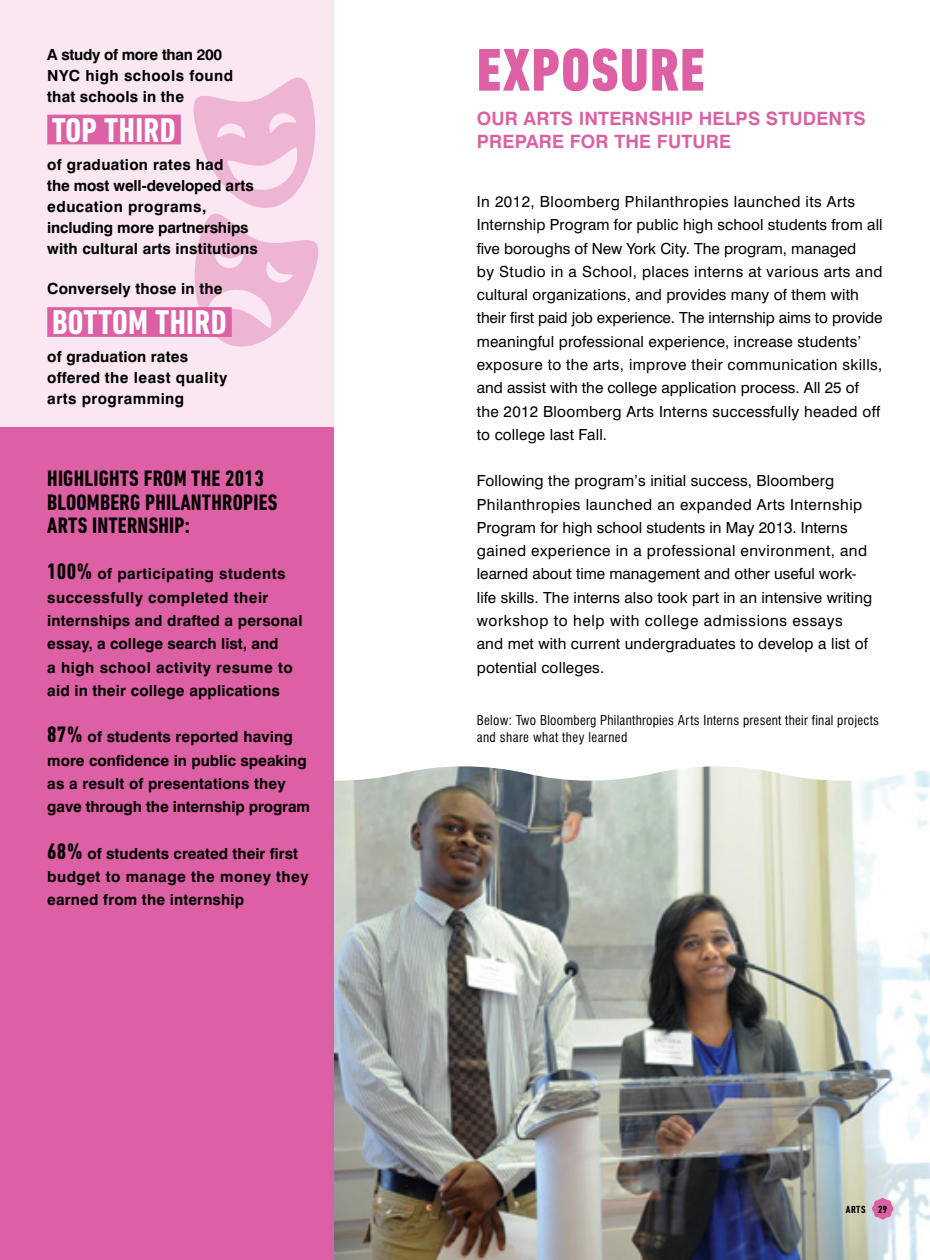
<style>
.page{position:relative;width:930px;height:1260px;background:#fff}
.page>*{position:absolute;margin:0;border:0;box-sizing:border-box;transform-origin:0 0}
.t1{font:800 condensed 61.25px "DIN Next LT Pro";letter-spacing:.02em;color:#dc60a3}
.t2{font:700 condensed 35px "DIN Next LT Pro";letter-spacing:.01em;color:#fff}
.t3{font:700 condensed 22.75px/23.3px "DIN Next LT Pro";letter-spacing:.01em;color:#000}
.t4{font:700 18.38px "Swiss 721 BT";letter-spacing:.01em;color:#dc60a3}
.t5{font:15.4px/23.3px "Swiss 721 BT";letter-spacing:.01em;color:#000}
.t6{font:700 15.4px/23.3px "Swiss 721 BT";letter-spacing:.01em;color:#000}
.t7{font:700 15.4px/21px "Swiss 721 BT";letter-spacing:.03em;color:#000}
.t8{font:condensed 13.12px/16.6px "Swiss 721 BT";letter-spacing:.02em;color:#000}
.t9{font:700 condensed 10.5px "DIN Next LT Pro";color:#000}
.s1{font-family:"DIN Next LT Pro";font-stretch:condensed;font-size:22.75px}
</style>
<div class="page">
<img style="left:333px;top:766px;width:596px;height:494px">
<div style="left:0;top:0;width:333px;height:548px;background:#fae7f1"></div>
<div style="left:0;top:428px;width:333px;height:832px;background:#dc60a3"></div>
<svg style="left:193px;top:77px;width:126px;height:270px"></svg>
<div style="left:47px;top:115px;width:134px;height:29px;background:#dc60a3"></div>
<div style="left:47px;top:307px;width:185px;height:30px;background:#dc60a3"></div>
<svg style="left:871px;top:1198px;width:22px;height:21px"></svg>
<p class="t6" style="left:47px;top:43px;width:187px;line-height:21px">A study of more than 200<br>NYC high schools found that schools in the</p>
<h2 class="t2" style="left:52px;top:110px;width:125px">TOP THIRD</h2>
<p class="t6" style="left:47px;top:154px;width:212px;line-height:21px">of graduation rates had<br>the most well-developed arts education programs, including more partnerships with cultural arts institutions</p>
<p class="t6" style="left:47px;top:277px;width:177px">Conversely those in the</p>
<h2 class="t2" style="left:52px;top:303px;width:33px">BOTTOM</h2>
<h2 class="t2" style="left:155px;top:303px;width:73px">THIRD</h2>
<p class="t7" style="left:47px;top:346px;width:181px">of graduation rates offered the least quality arts programming</p>
<h3 class="t3" style="left:47px;top:467px;width:218px">HIGHLIGHTS FROM THE 2013<br>BLOOMBERG</h3>
<h3 class="t3" style="left:47px;top:490px;width:221px;text-indent:98px">PHILANTHROPIES<br>ARTS INTERNSHIP:</h3>
<p class="t6" style="left:47px;top:562px;width:257px"><span class="s1">100%</span> of participating students successfully completed their internships and drafted a personal essay, a college search list, and<br>a high school activity resume to aid in their college applications</p>
<p class="t6" style="left:47px;top:725px;width:264px"><span class="s1">87%</span> of students reported having more confidence in public speaking as a result of presentations they gave through the internship program</p>
<p class="t6" style="left:47px;top:841px;width:263px"><span class="s1">68%</span> of students created their first budget to manage the money they earned from the internship</p>
<h1 class="t1" style="left:476px;top:35px;width:229px">EXPOSURE</h1>
<p class="t4" style="left:476px;top:107px;width:60px">our arts</p>
<p class="t4" style="left:578px;top:107px;width:33px">inter</p>
<p class="t4" style="left:634px;top:107px;width:26px">nship</p>
<p class="t4" style="left:698px;top:107px;width:156px">helps students</p>
<p class="t4" style="left:476px;top:130px;width:14px">prepare</p>
<p class="t4" style="left:569px;top:130px;width:14px">for</p>
<p class="t4" style="left:614px;top:130px;width:14px">the</p>
<p class="t4" style="left:656px;top:130px;width:62px">future</p>
<p class="t5" style="left:476px;top:190px;width:407px">In 2012, Bloomberg Philanthropies launched its Arts Internship Program for public high school students from all five boroughs of New York City. The program, managed<br>by Studio in a School, places interns at various arts and cultural organizations, and provides many of them with their first paid job experience. The internship aims to provide meaningful professional experience, increase students’ exposure to the arts, improve their communication skills, and assist with the college application process. All 25 of the 2012 Bloomberg Arts Interns successfully headed off to college last Fall.</p>
<p class="t5" style="left:476px;top:469px;width:397px">Following the program’s initial success, Bloomberg Philanthropies launched an expanded Arts Internship Program for high school students in May 2013. Interns gained experience in a professional environment, and learned about time management and other useful work&shy;life skills. The interns also took part in an intensive writing workshop to help with college admissions essays and met with current undergraduates to develop a list of potential colleges.</p>
<p class="t8" style="left:476px;top:712px;width:403px">Below: Two Bloomberg Philanthropies Arts Interns present their final projects and share what they learned</p>
<p class="t9" style="left:845px;top:1203px;width:43px">ARTS 29</p>
</div>
